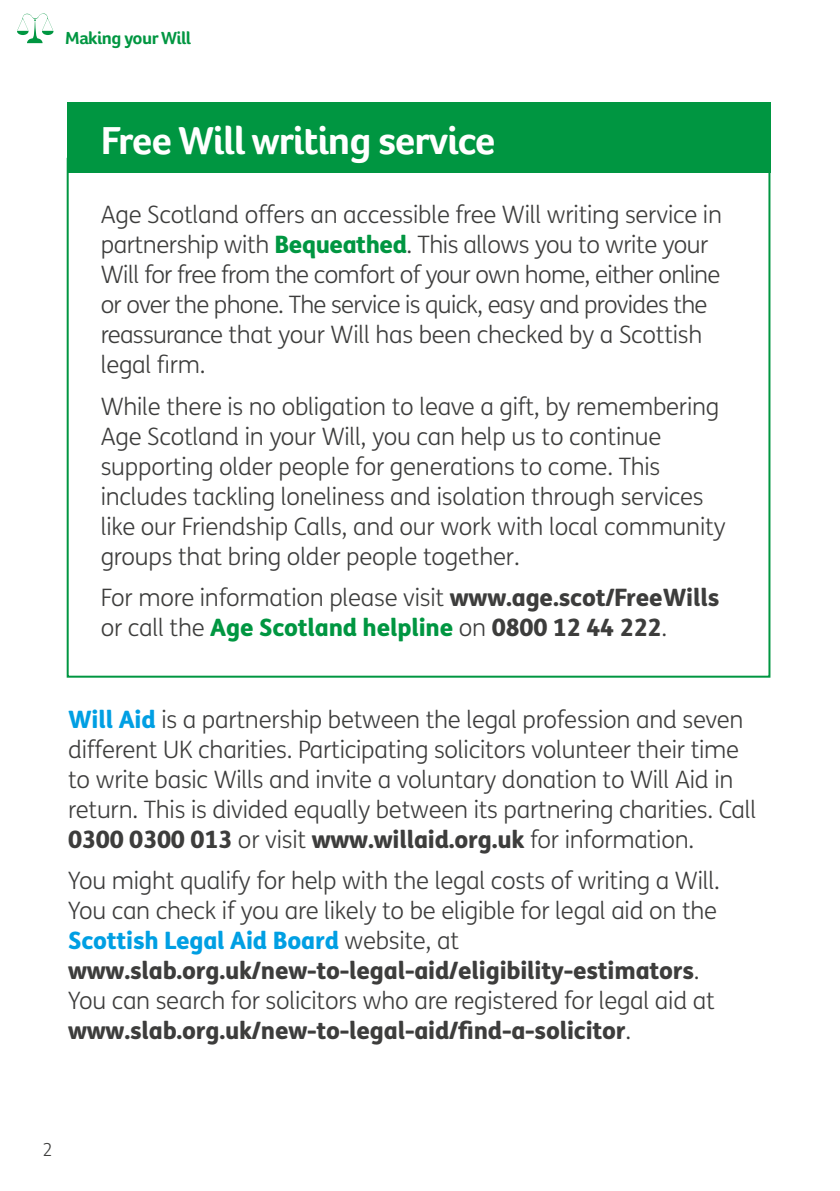
<style>
.page{position:relative;width:840px;height:1191px;background:#fff}
.page>*{position:absolute;margin:0;border:0;box-sizing:border-box;transform-origin:0 0}
.t1{font:700 40px "Foco Age UK";letter-spacing:-.025em;color:#fff}
.body{font:300 24px/30px "FS Me";letter-spacing:-.01em;color:#3d3d3c}
.t2{font:700 18px "Foco Age UK";letter-spacing:-.025em;color:#009641}
.t3{font:300 18px "FS Me";color:#3d3d3c}
.s1{font-weight:800;color:#009641}
.s2{font-weight:800}
.s3{font-weight:800;color:#009fe3}
</style>
<div class="page">
<svg style="left:17px;top:13px;width:37px;height:30px"></svg>
<div style="left:67px;top:102px;width:703px;height:71px;background:#009641"></div>
<p class="t2" style="left:65px;top:27px;width:127px">Making your Will</p>
<p class="t1" style="left:101px;top:116px;width:396px">Free Will writing service</p>
<p class="body" style="left:101px;top:199px;width:622px">Age Scotland offers an accessible free Will writing service in partnership with <span class="s1">Bequeathed</span>. This allows you to write your Will for free from the comfort of your own home, either online or over the phone. The service is quick, easy and provides the reassurance that your Will has been checked by a Scottish legal firm.</p>
<p class="body" style="left:101px;top:390px;width:626px">While there is no obligation to leave a gift, by remembering Age Scotland in your Will, you can help us to continue supporting older people for generations to come. This includes tackling loneliness and isolation through services like our Friendship Calls, and our work with local community groups that bring older people together.</p>
<p class="body" style="left:101px;top:582px;width:620px">For more information please visit <span class="s2">www.age.scot/FreeWills </span>or call the <span class="s1">Age Scotland helpline</span> on <span class="s2">0800 12 44 222</span>.</p>
<p class="body" style="left:68px;top:703px;width:689px"><span class="s3">Will Aid</span> is a partnership between the legal profession and seven different UK charities. Participating solicitors volunteer their time to write basic Wills and invite a voluntary donation to Will Aid in return. This is divided equally between its partnering charities. Call <span class="s2">0300 0300 013</span> or visit <span class="s2">www.willaid.org.uk</span> for information.</p>
<p class="body" style="left:68px;top:865px;width:652px">You might qualify for help with the legal costs of writing a Will.<br>You can check if you are likely to be eligible for legal aid on the <span class="s3">Scottish Legal Aid Board</span> website, at <span class="s2">www.slab.org.uk/new-to-legal-aid/eligibility-estimators</span>.<br>You can search for solicitors who are registered for legal aid at <span class="s2">www.slab.org.uk/new-to-legal-aid/find-a-solicitor</span>.</p>
<p class="t3" style="left:43px;top:1137px;width:12px">2</p>
</div>
